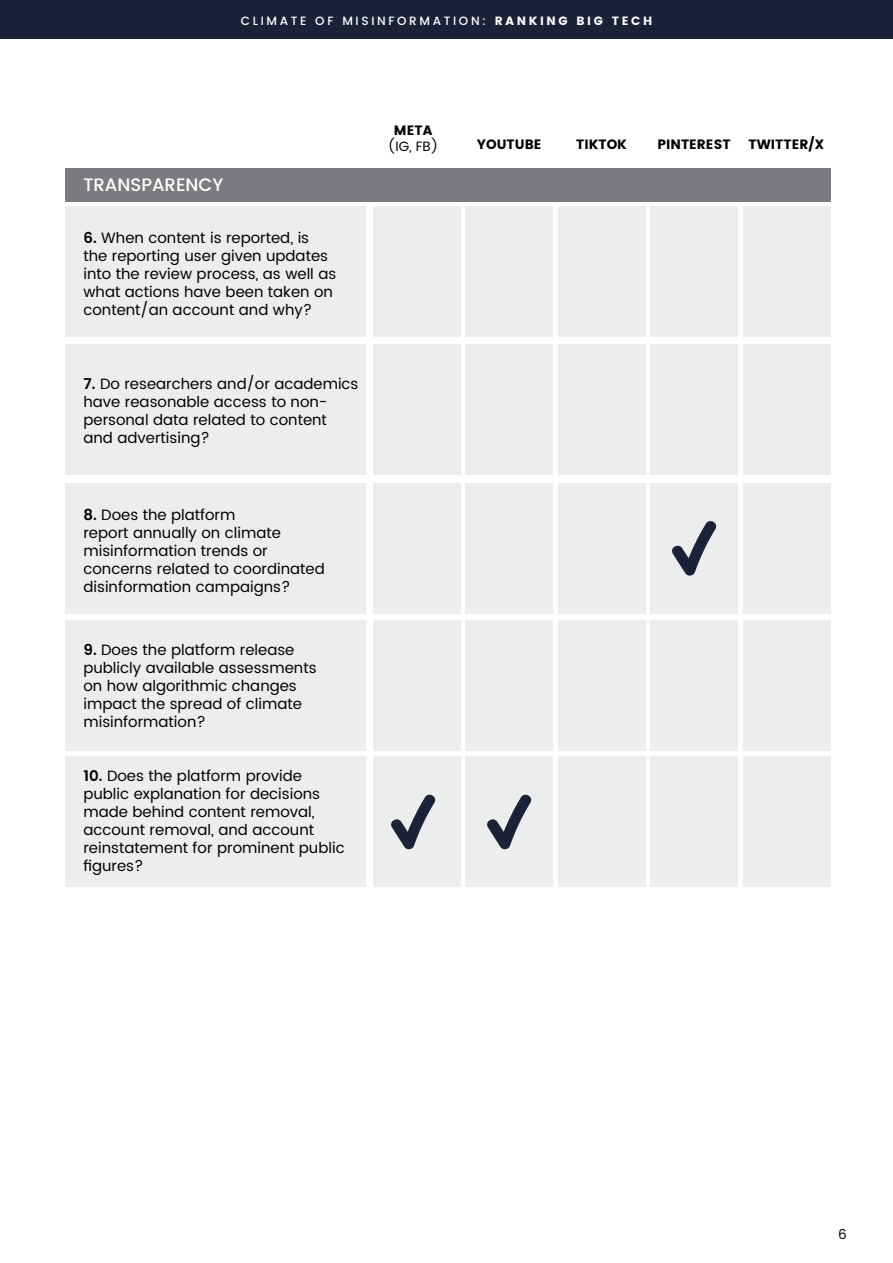
<style>
.page{position:relative;width:893px;height:1263px;background:#fff}
.page>*{position:absolute;margin:0;border:0;box-sizing:border-box;transform-origin:0 0}
.t1{font:500 18px "Poppins";color:#fff}
.t2{font:15px/18px "Poppins";color:#000}
.t3{font:700 13.5px "Poppins";color:#000}
.t4{font:13.5px "Poppins";color:#000}
.t5{font:500 12px "Poppins";letter-spacing:.22em;color:#fff}
.s1{font-weight:700}
.s2{font-weight:600}
</style>
<div class="page">
<div style="left:0;top:0;width:893px;height:39px;background:#1a2238"></div>
<div style="left:65px;top:168px;width:765px;height:34px;background:#7b7c7f"></div>
<div style="left:65px;top:206px;width:300px;height:131px;background:#eceded"></div>
<div style="left:65px;top:345px;width:300px;height:130px;background:#eceded"></div>
<div style="left:65px;top:483px;width:300px;height:131px;background:#eceded"></div>
<div style="left:65px;top:620px;width:300px;height:130px;background:#eceded"></div>
<div style="left:65px;top:756px;width:300px;height:131px;background:#eceded"></div>
<div style="left:373px;top:206px;width:88px;height:131px;background:#eceded"></div>
<div style="left:373px;top:345px;width:88px;height:130px;background:#eceded"></div>
<div style="left:373px;top:483px;width:88px;height:131px;background:#eceded"></div>
<div style="left:373px;top:620px;width:88px;height:130px;background:#eceded"></div>
<div style="left:373px;top:756px;width:88px;height:131px;background:#eceded"></div>
<div style="left:465px;top:206px;width:88px;height:131px;background:#eceded"></div>
<div style="left:465px;top:345px;width:88px;height:130px;background:#eceded"></div>
<div style="left:465px;top:483px;width:88px;height:131px;background:#eceded"></div>
<div style="left:465px;top:620px;width:88px;height:130px;background:#eceded"></div>
<div style="left:465px;top:756px;width:88px;height:131px;background:#eceded"></div>
<div style="left:558px;top:206px;width:88px;height:131px;background:#eceded"></div>
<div style="left:558px;top:345px;width:88px;height:130px;background:#eceded"></div>
<div style="left:558px;top:483px;width:88px;height:131px;background:#eceded"></div>
<div style="left:558px;top:620px;width:88px;height:130px;background:#eceded"></div>
<div style="left:558px;top:756px;width:88px;height:131px;background:#eceded"></div>
<div style="left:650px;top:206px;width:88px;height:131px;background:#eceded"></div>
<div style="left:650px;top:345px;width:88px;height:130px;background:#eceded"></div>
<div style="left:650px;top:483px;width:88px;height:131px;background:#eceded"></div>
<div style="left:650px;top:620px;width:88px;height:130px;background:#eceded"></div>
<div style="left:650px;top:756px;width:88px;height:131px;background:#eceded"></div>
<div style="left:743px;top:206px;width:87px;height:131px;background:#eceded"></div>
<div style="left:743px;top:345px;width:87px;height:130px;background:#eceded"></div>
<div style="left:743px;top:483px;width:87px;height:131px;background:#eceded"></div>
<div style="left:743px;top:620px;width:87px;height:130px;background:#eceded"></div>
<div style="left:743px;top:756px;width:87px;height:131px;background:#eceded"></div>
<svg style="left:672px;top:521px;width:45px;height:55px"></svg>
<svg style="left:487px;top:794px;width:45px;height:56px"></svg>
<svg style="left:391px;top:794px;width:45px;height:56px"></svg>
<p class="t5" style="left:241px;top:14px;width:413px">CLIMATE OF MISINFORMATION: <span class="s1">RANKING BIG TECH</span></p>
<p class="t1" style="left:83px;top:174px;width:141px">TRANSPARENCY</p>
<p class="t2" style="left:83px;top:228px;width:254px"><span class="s2">6.</span> When content is reported, is the reporting user given updates into the review process, as well as what actions have been taken on content/an account and why?</p>
<p class="t2" style="left:83px;top:374px;width:277px"><span class="s2">7.</span> Do researchers and/or academics have reasonable access to non&shy;personal data related to content and advertising?</p>
<p class="t2" style="left:83px;top:505px;width:243px"><span class="s2">8.</span> Does the platform<br>report annually on climate misinformation trends or concerns related to coordinated disinformation campaigns?</p>
<p class="t2" style="left:83px;top:641px;width:235px"><span class="s2">9.</span> Does the platform release publicly available assessments on how algorithmic changes impact the spread of climate misinformation?</p>
<p class="t2" style="left:83px;top:767px;width:263px"><span class="s2">10.</span> Does the platform provide public explanation for decisions made behind content removal, account removal, and account reinstatement for prominent public figures?</p>
<p class="t3" style="left:394px;top:122px;width:40px">META</p>
<p class="t4" style="left:388px;top:138px;width:52px">(IG, FB)</p>
<p class="t3" style="left:477px;top:136px;width:66px">YOUTUBE</p>
<p class="t3" style="left:576px;top:136px;width:52px">TIKTOK</p>
<p class="t3" style="left:657px;top:136px;width:75px">PINTEREST</p>
<p class="t3" style="left:749px;top:136px;width:77px">TWITTER/X</p>
<p class="t4" style="left:838px;top:1226px;width:10px">6</p>
</div>
